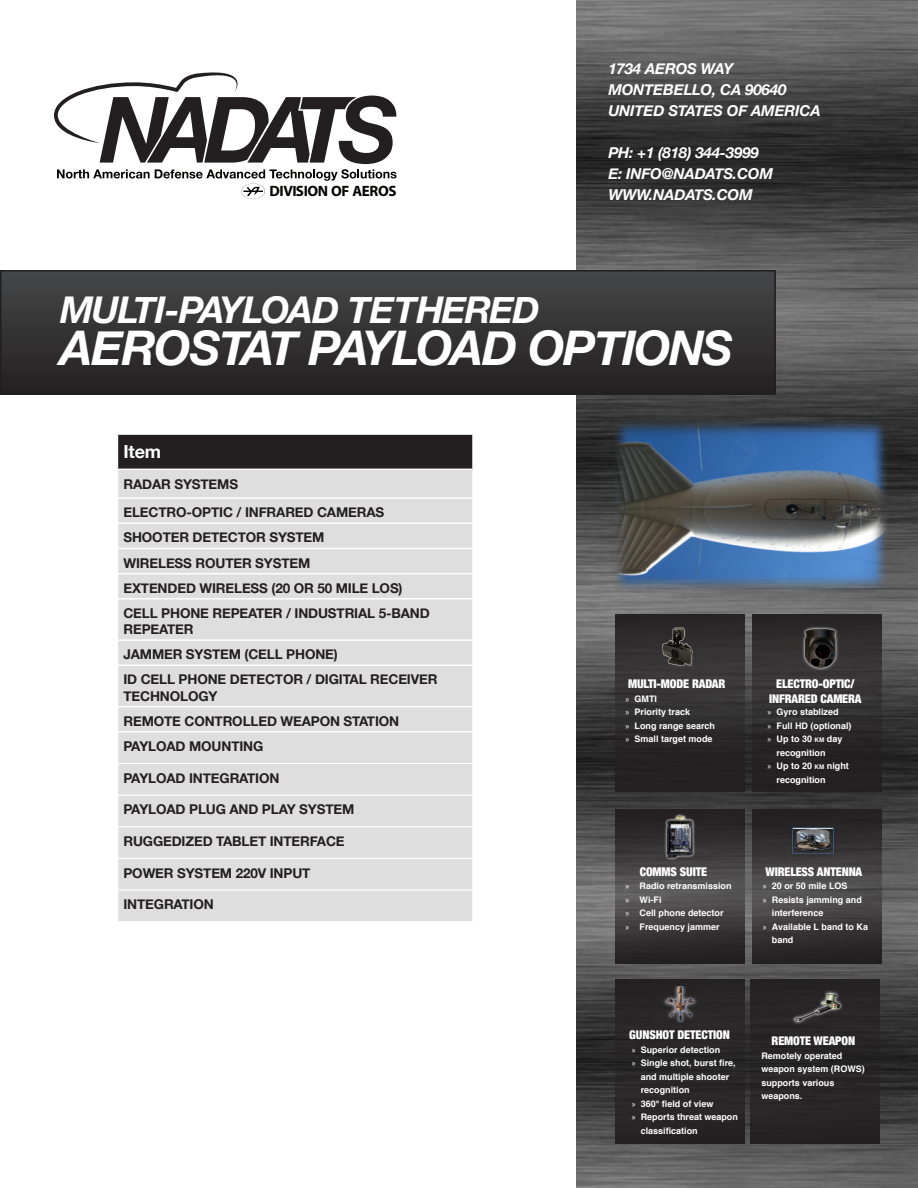
<style>
.page{position:relative;width:918px;height:1188px;background:#fff}
.page>*{position:absolute;margin:0;border:0;box-sizing:border-box;transform-origin:0 0}
.t1{font:italic 700 47.7px "Helvetica Neue";letter-spacing:-.045em;color:#fff}
.t2{font:italic 700 36.9px "Helvetica Neue";letter-spacing:-.045em;color:#fff}
.table_cell_Style_01{font:700 18px "Helvetica Neue";color:#fff}
.company_contact_info{font:italic 700 15px "Helvetica Neue";letter-spacing:-.01em;color:#fff}
.t3{font:700 15px "Myriad Pro";letter-spacing:-.02em;color:#040503}
.table_cell_Style_01-2{font:700 13.5px/16.2px "Helvetica Neue";letter-spacing:-.01em;color:#231f20}
.main_title_smaller_w{font:900 condensed 12px "Helvetica Neue";letter-spacing:-.01em;color:#fff}
.NObullet_style_small{font:700 9px/13.5px "Helvetica";color:#fff}
.s1{font-family:"Myriad Pro";font-weight:400}
.s2{font-size:6.3px}
</style>
<div class="page">
<img style="left:576px;top:0;width:342px;height:1188px">
<svg style="left:54px;top:72px;width:343px;height:127px"></svg>
<div style="left:1px;top:271px;width:774px;height:123px;background:linear-gradient(to bottom,#454748,#232021)"></div>
<div style="left:0;top:270px;width:776px;height:125px;border:2px solid #231f20"></div>
<img style="left:610px;top:416px;width:282px;height:178px">
<div style="left:117px;top:434px;width:356px;height:35px;background:#231f20"></div>
<div style="left:118px;top:470px;width:354px;height:451px;background:#dedede"></div>
<hr style="left:117px;top:731px;width:355px;height:2px;background:#fff">
<hr style="left:118px;top:763px;width:355px;height:1px;background:#fff">
<hr style="left:118px;top:795px;width:355px;height:1px;background:#fff">
<hr style="left:118px;top:826px;width:355px;height:1px;background:#fff">
<hr style="left:118px;top:858px;width:355px;height:1px;background:#fff">
<hr style="left:118px;top:890px;width:355px;height:1px;background:#fff">
<hr style="left:117px;top:433px;width:356px;height:2px;background:#fff">
<hr style="left:117px;top:435px;width:1px;height:34px;background:#fff">
<hr style="left:117px;top:497px;width:355px;height:2px;background:#fff">
<hr style="left:117px;top:523px;width:355px;height:1px;background:#fff">
<hr style="left:117px;top:548px;width:355px;height:1px;background:#fff">
<hr style="left:117px;top:573px;width:355px;height:1px;background:#fff">
<hr style="left:117px;top:598px;width:355px;height:2px;background:#fff">
<hr style="left:117px;top:639px;width:355px;height:2px;background:#fff">
<hr style="left:117px;top:665px;width:355px;height:1px;background:#fff">
<hr style="left:117px;top:706px;width:355px;height:1px;background:#fff">
<hr style="left:472px;top:435px;width:1px;height:34px;background:#fff">
<svg style="left:615px;top:615px;width:129px;height:177px;background:#2d2b2c"></svg>
<img style="left:655px;top:624px;width:43px;height:45px">
<svg style="left:615px;top:810px;width:129px;height:154px;background:#3d3b3b"></svg>
<img style="left:663px;top:809px;width:36px;height:54px">
<svg style="left:752px;top:810px;width:130px;height:154px;background:#3a3738"></svg>
<img style="left:790px;top:827px;width:46px;height:30px">
<div style="left:751px;top:979px;width:129px;height:165px;background:#231f20"></div>
<div style="left:615px;top:979px;width:129px;height:165px;background:#282626"></div>
<img style="left:786px;top:990px;width:62px;height:37px">
<img style="left:663px;top:987px;width:34px;height:36px">
<svg style="left:752px;top:615px;width:130px;height:177px;background:#2d2a2b"></svg>
<img style="left:799px;top:626px;width:42px;height:45px">
<p class="t3" style="left:270px;top:181px;width:129px">DIVISION OF AEROS</p>
<p class="company_contact_info" style="left:608px;top:57px;width:126px">1734 AEROS WAY</p>
<p class="company_contact_info" style="left:608px;top:78px;width:180px">MONTEBELLO, CA 90640</p>
<p class="company_contact_info" style="left:608px;top:99px;width:214px">UNITED STATES OF AMERICA</p>
<p class="company_contact_info" style="left:608px;top:141px;width:152px">PH: +1 (818) 344-3999</p>
<p class="company_contact_info" style="left:608px;top:162px;width:166px">E: INFO@NADATS.COM</p>
<p class="company_contact_info" style="left:608px;top:183px;width:146px">WWW.NADATS.COM</p>
<p class="t2" style="left:60px;top:281px;width:481px">MULTI-PAYLOAD TETHERED</p>
<p class="t1" style="left:60px;top:310px;width:674px">AEROSTAT PAYLOAD OPTIONS</p>
<p class="table_cell_Style_01" style="left:123px;top:437px;width:39px">Item</p>
<p class="table_cell_Style_01-2" style="left:123px;top:476px;width:116px">RADAR SYSTEMS</p>
<p class="table_cell_Style_01-2" style="left:123px;top:505px;width:262px">ELECTRO-OPTIC / INFRARED CAMERAS</p>
<p class="table_cell_Style_01-2" style="left:123px;top:530px;width:203px">SHOOTER DETECTOR SYSTEM</p>
<p class="table_cell_Style_01-2" style="left:123px;top:555px;width:188px">WIRELESS ROUTER SYSTEM</p>
<p class="table_cell_Style_01-2" style="left:123px;top:580px;width:281px">EXTENDED WIRELESS (20 OR 50 MILE LOS)</p>
<p class="table_cell_Style_01-2" style="left:123px;top:605px;width:308px">CELL PHONE REPEATER / INDUSTRIAL 5-BAND<br>REPEATER</p>
<p class="table_cell_Style_01-2" style="left:123px;top:647px;width:216px">JAMMER SYSTEM (CELL PHONE)</p>
<p class="table_cell_Style_01-2" style="left:123px;top:672px;width:316px">ID CELL PHONE DETECTOR / DIGITAL RECEIVER<br>TECHNOLOGY</p>
<p class="table_cell_Style_01-2" style="left:123px;top:713px;width:277px">REMOTE CONTROLLED WEAPON STATION</p>
<p class="table_cell_Style_01-2" style="left:123px;top:738px;width:141px">PAYLOAD MOUNTING</p>
<p class="table_cell_Style_01-2" style="left:123px;top:770px;width:158px">PAYLOAD INTEGRATION</p>
<p class="table_cell_Style_01-2" style="left:123px;top:802px;width:232px">PAYLOAD PLUG AND PLAY SYSTEM</p>
<p class="table_cell_Style_01-2" style="left:123px;top:833px;width:223px">RUGGEDIZED TABLET INTERFACE</p>
<p class="table_cell_Style_01-2" style="left:123px;top:865px;width:189px">POWER SYSTEM 220V INPUT</p>
<p class="table_cell_Style_01-2" style="left:123px;top:897px;width:92px">INTEGRATION</p>
<p class="main_title_smaller_w" style="left:628px;top:674px;width:99px">MULTI-MODE RADAR</p>
<p class="NObullet_style_small" style="left:626px;top:692px;width:33px"><span class="s1">»</span> GMTI</p>
<p class="NObullet_style_small" style="left:626px;top:705px;width:66px"><span class="s1">»</span> Priority track</p>
<p class="NObullet_style_small" style="left:626px;top:719px;width:91px"><span class="s1">»</span> Long range search</p>
<p class="NObullet_style_small" style="left:626px;top:732px;width:89px"><span class="s1">»</span> Small target mode</p>
<p class="main_title_smaller_w" style="left:776px;top:674px;width:80px">ELECTRO-OPTIC/</p>
<p class="main_title_smaller_w" style="left:769px;top:689px;width:94px">INFRARED CAMERA</p>
<p class="NObullet_style_small" style="left:768px;top:705px;width:73px"><span class="s1">»</span> Gyro stablized</p>
<p class="NObullet_style_small" style="left:768px;top:719px;width:85px"><span class="s1">»</span> Full HD (optional)</p>
<p class="NObullet_style_small" style="left:777px;top:732px;width:67px;text-indent:-9px"><span class="s1">»</span> Up to 30 <span class="s2">km</span> day recognition</p>
<p class="NObullet_style_small" style="left:777px;top:759px;width:74px;text-indent:-9px"><span class="s1">»</span> Up to 20 <span class="s2">km</span> night recognition</p>
<p class="main_title_smaller_w" style="left:640px;top:862px;width:69px">COMMS SUITE</p>
<p class="NObullet_style_small" style="left:626px;top:879px;width:108px"><span class="s1">»</span> Radio retransmission</p>
<p class="NObullet_style_small" style="left:626px;top:893px;width:37px"><span class="s1">»</span> Wi-Fi</p>
<p class="NObullet_style_small" style="left:626px;top:906px;width:100px"><span class="s1">»</span> Cell phone detector</p>
<p class="NObullet_style_small" style="left:626px;top:920px;width:96px"><span class="s1">»</span> Frequency jammer</p>
<p class="main_title_smaller_w" style="left:765px;top:862px;width:98px">WIRELESS ANTENNA</p>
<p class="NObullet_style_small" style="left:763px;top:880px;width:86px"><span class="s1">»</span> 20 or 50 mile LOS</p>
<p class="NObullet_style_small" style="left:772px;top:893px;width:92px;text-indent:-9px"><span class="s1">»</span> Resists jamming and interference</p>
<p class="NObullet_style_small" style="left:772px;top:920px;width:98px;text-indent:-9px"><span class="s1">»</span> Available L band to Ka band</p>
<p class="main_title_smaller_w" style="left:629px;top:1025px;width:102px">GUNSHOT DETECTION</p>
<p class="NObullet_style_small" style="left:632px;top:1043px;width:90px"><span class="s1">»</span> Superior detection</p>
<p class="NObullet_style_small" style="left:641px;top:1057px;width:97px;text-indent:-9px"><span class="s1">»</span> Single shot, burst fire, and multiple shooter recognition</p>
<p class="NObullet_style_small" style="left:632px;top:1097px;width:83px"><span class="s1">»</span> 360° field of view</p>
<p class="NObullet_style_small" style="left:641px;top:1111px;width:99px;text-indent:-9px"><span class="s1">»</span> Reports threat weapon classification</p>
<p class="main_title_smaller_w" style="left:772px;top:1031px;width:85px">REMOTE WEAPON</p>
<p class="NObullet_style_small" style="left:761px;top:1049px;width:83px">Remotely operated</p>
<p class="NObullet_style_small" style="left:761px;top:1063px;width:105px">weapon system (ROWS)</p>
<p class="NObullet_style_small" style="left:761px;top:1076px;width:75px">supports various</p>
<p class="NObullet_style_small" style="left:761px;top:1090px;width:43px">weapons.</p>
</div>
